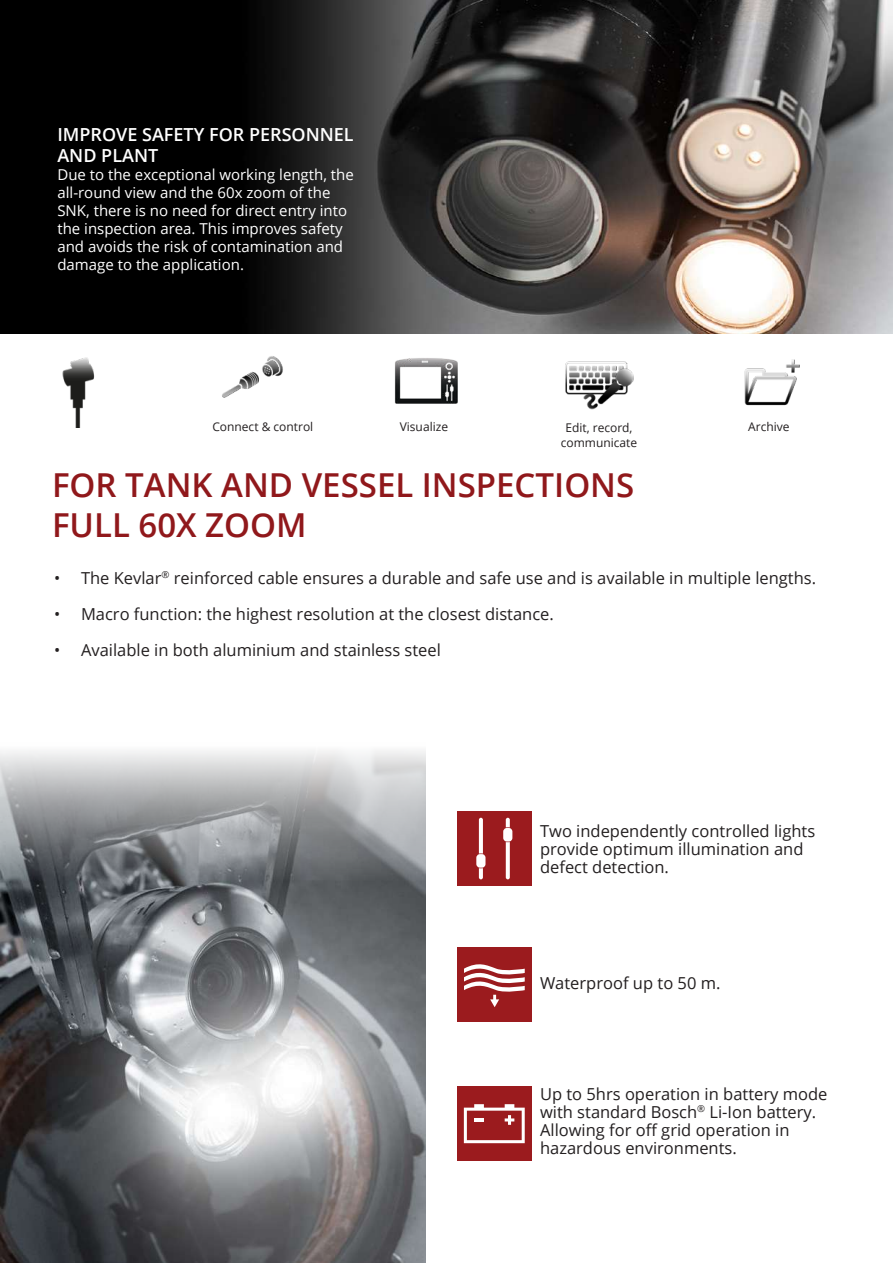
<style>
.page{position:relative;width:893px;height:1263px;background:#fff}
.page>*{position:absolute;margin:0;border:0;box-sizing:border-box;transform-origin:0 0}
.t1{font:600 33px/39.6px "Open Sans";color:#90181b}
.t2{font:600 18px/21.6px "Open Sans";color:#fff}
.t3{font:16.5px/18px "Open Sans";color:#231f20}
.t4{font:15px/18px "Open Sans";color:#fff}
.t5{font:12px "Open Sans";color:#231f20}
</style>
<div class="page">
<img style="left:0;top:0;width:893px;height:333px">
<img style="left:744px;top:359px;width:56px;height:47px">
<img style="left:565px;top:361px;width:62px;height:38px">
<img style="left:584px;top:369px;width:49px;height:40px">
<img style="left:394px;top:358px;width:63px;height:46px">
<img style="left:222px;top:356px;width:61px;height:42px">
<img style="left:62px;top:357px;width:33px;height:71px">
<img style="left:0;top:750px;width:425px;height:513px">
<div style="left:457px;top:947px;width:74px;height:74px;background:#9b1b1e"></div>
<svg style="left:464px;top:964px;width:61px;height:43px"></svg>
<div style="left:457px;top:811px;width:74px;height:75px;background:#9b1b1e"></div>
<svg style="left:476px;top:818px;width:9px;height:61px"></svg>
<svg style="left:503px;top:818px;width:9px;height:61px"></svg>
<div style="left:457px;top:1086px;width:74px;height:75px;background:#9b1b1e"></div>
<svg style="left:464px;top:1104px;width:61px;height:39px"></svg>
<p class="t2" style="left:57px;top:123px;width:298px">IMPROVE SAFETY FOR PERSONNEL<br>AND PLANT</p>
<p class="t4" style="left:57px;top:166px;width:298px">Due to the exceptional working length, the all-round view and the 60x zoom of the SNK, there is no need for direct entry into the inspection area. This improves safety and avoids the risk of contamination and damage to the application.</p>
<p class="t5" style="left:212px;top:419px;width:102px">Connect &amp; control</p>
<p class="t5" style="left:400px;top:419px;width:50px">Visualize</p>
<p class="t5" style="left:565px;top:420px;width:69px">Edit, record,</p>
<p class="t5" style="left:748px;top:419px;width:43px">Archive</p>
<p class="t5" style="left:561px;top:434px;width:78px">communicate</p>
<h1 class="t1" style="left:52px;top:465px;width:584px">FOR TANK AND VESSEL INSPECTIONS<br>FULL 60X ZOOM</h1>
<p class="t3" style="left:54px;top:568px;width:764px">• The Kevlar<sup>®</sup> reinforced cable ensures a durable and safe use and is available in multiple lengths.</p>
<p class="t3" style="left:54px;top:604px;width:501px">• Macro function: the highest resolution at the closest distance.</p>
<p class="t3" style="left:54px;top:640px;width:388px">• Available in both aluminium and stainless steel</p>
<p class="t3" style="left:540px;top:821px;width:277px">Two independently controlled lights provide optimum illumination and defect detection.</p>
<p class="t3" style="left:540px;top:973px;width:182px">Waterproof up to 50 m.</p>
<p class="t3" style="left:540px;top:1084px;width:289px">Up to 5hrs operation in battery mode with standard Bosch<sup>®</sup> Li-Ion battery.<br>Allowing for off grid operation in hazardous environments.</p>
</div>
